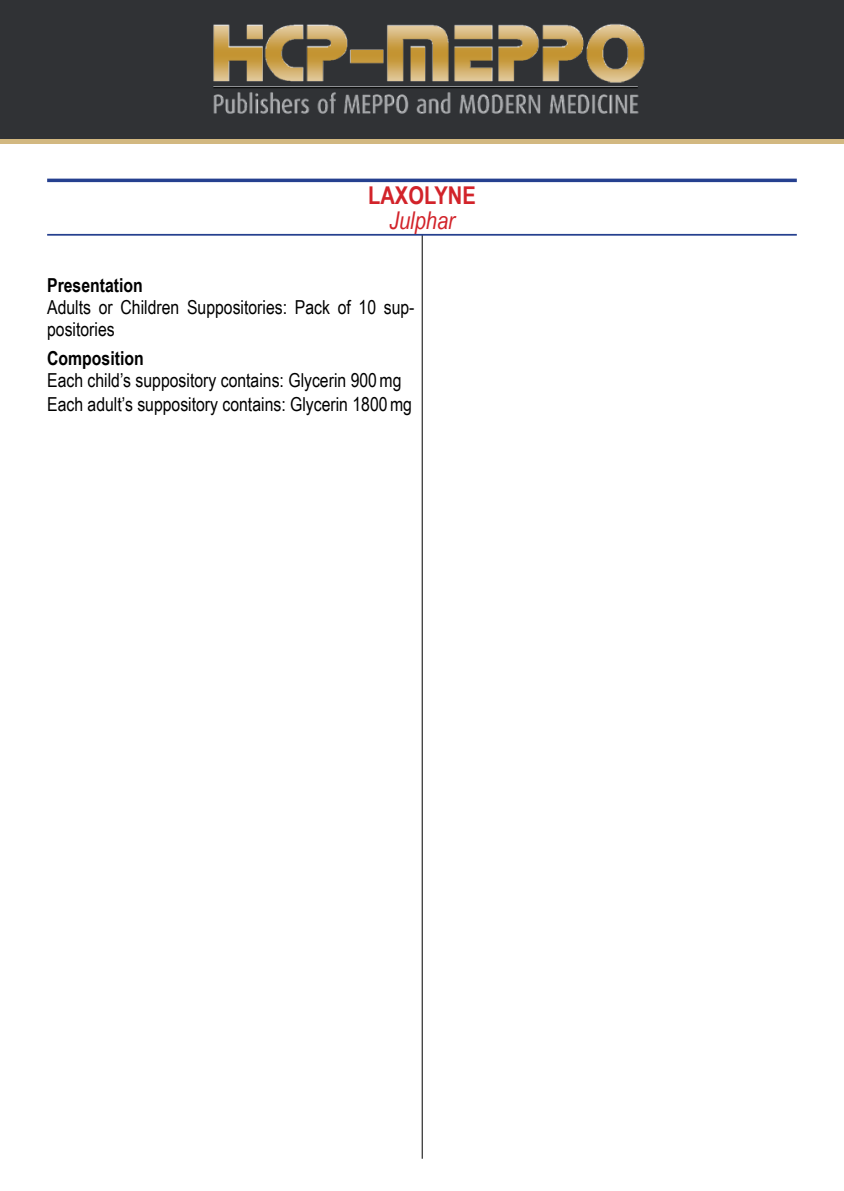
<style>
.page{position:relative;width:844px;height:1191px;background:#fff}
.page>*{position:absolute;margin:0;border:0;box-sizing:border-box;transform-origin:0 0}
.t1{font:700 24.5px "Arial Narrow";color:#d2232a}
.t2{font:italic 24.5px "Arial Narrow";color:#d2232a}
.t3{font:19.25px/21.9px "Arial Narrow";color:#000}
.t4{font:700 19.25px "Arial Narrow";color:#000}
</style>
<div class="page">
<hr style="left:422px;top:235px;width:1px;height:923px;background:#000">
<div style="left:0;top:0;width:843px;height:144px;background:#303235"></div>
<div style="left:0;top:139px;width:843px;height:5px;background:#d2b881"></div>
<img style="left:213px;top:23px;width:432px;height:91px">
<hr style="left:213px;top:86px;width:424px;height:1px;background:#a7a9ac">
<hr style="left:213px;top:87px;width:424px;height:1px;background:#000">
<hr style="left:47px;top:179px;width:749px;height:3px;background:#25408f">
<hr style="left:47px;top:234px;width:749px;height:2px;background:#25408f">
<p class="t1" style="left:368px;top:177px;width:109px">LAXOLYNE</p>
<p class="t2" style="left:389px;top:203px;width:67px">Julphar</p>
<p class="t4" style="left:47px;top:270px;width:97px">Presentation</p>
<p class="t3" style="left:47px;top:295px;width:369px">Adults or Children Suppositories: Pack of 10 sup&shy;positories</p>
<p class="t4" style="left:47px;top:343px;width:98px">Composition</p>
<p class="t3" style="left:47px;top:367px;width:366px;line-height:24.3px">Each child’s suppository contains: Glycerin 900mg<br>Each adult’s suppository contains: Glycerin 1800mg</p>
</div>
